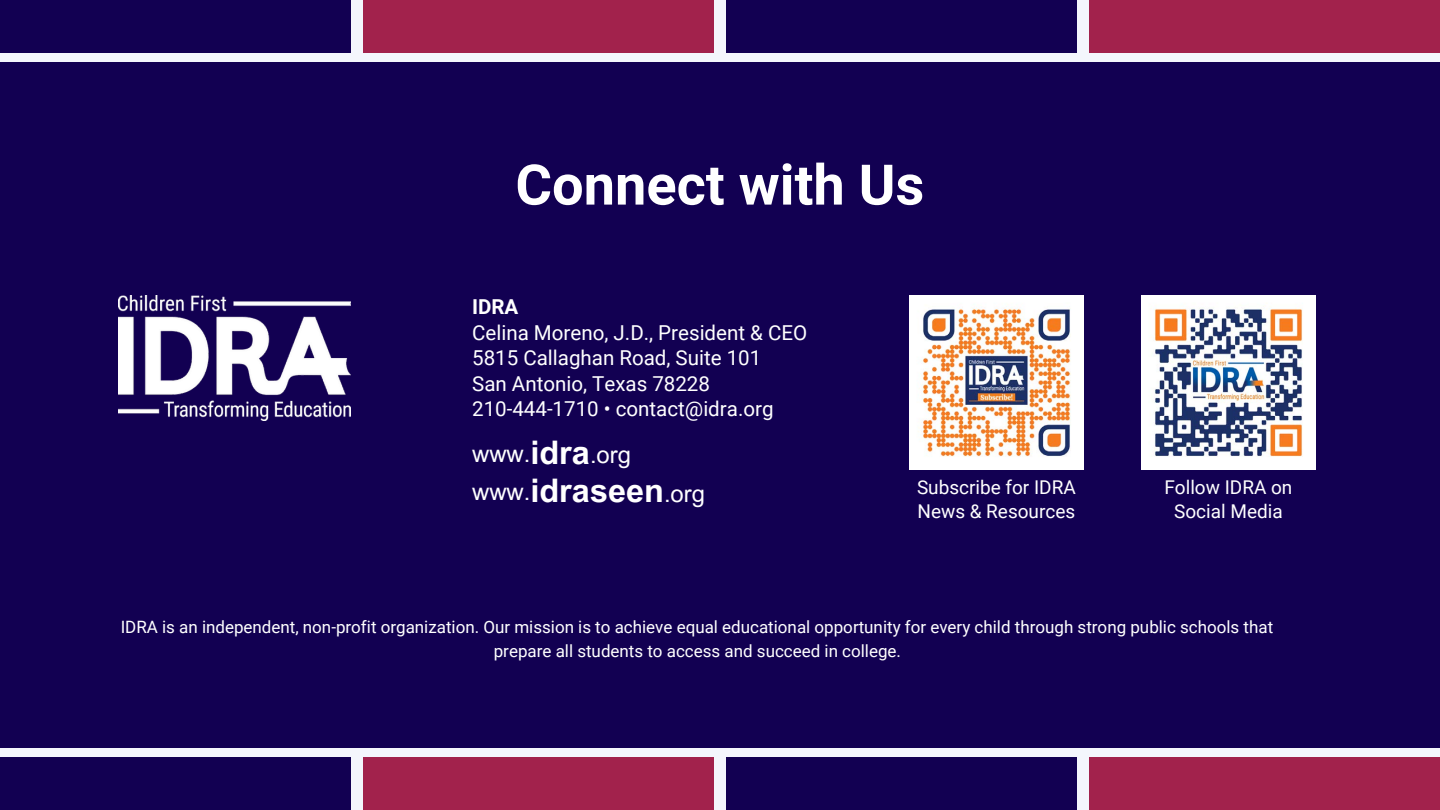
<style>
.page{position:relative;width:1440px;height:810px;background:#f4f6fc}
.page>*{position:absolute;margin:0;border:0;box-sizing:border-box;transform-origin:0 0}
.t1{font:700 56px "Roboto";color:#fff}
.t2{font:700 32.5px "Arial MT Pro";color:#fff}
.t3{font:23.8px "Arial MT Pro";color:#fff}
.t4{font:20.6px/25.5px "Roboto";color:#fff}
.t5{font:19px/23.2px "Roboto";color:#fff}
.t6{font:17px/23.2px "Roboto";color:#fff;text-align:center}
.s1{font-weight:700}
</style>
<div class="page">
<div style="left:0;top:62px;width:1440px;height:686px;background:#120052"></div>
<div style="left:726px;top:757px;width:351px;height:53px;background:#120052"></div>
<div style="left:1090px;top:757px;width:350px;height:53px;background:#a2224c"></div>
<img style="left:1141px;top:295px;width:174px;height:174px">
<img style="left:909px;top:295px;width:174px;height:174px">
<div style="left:0;top:757px;width:350px;height:53px;background:#120052"></div>
<div style="left:363px;top:757px;width:351px;height:53px;background:#a2224c"></div>
<div style="left:726px;top:0;width:351px;height:53px;background:#120052"></div>
<div style="left:1090px;top:0;width:350px;height:53px;background:#a2224c"></div>
<div style="left:0;top:0;width:350px;height:53px;background:#120052"></div>
<div style="left:363px;top:0;width:351px;height:53px;background:#a2224c"></div>
<img style="left:119px;top:295px;width:232px;height:126px">
<h3 class="t1" style="left:515px;top:153px;width:410px">Connect with Us</h3>
<h2 class="t4" style="left:472px;top:295px;width:336px"><span class="s1">IDRA<br></span>Celina Moreno, J.D., President &amp; CEO<br>5815 Callaghan Road, Suite 101<br>San Antonio, Texas 78228<br>210-444-1710 • contact@idra.org</h2>
<h3 class="t3" style="left:472px;top:444px;width:60px">www.</h3>
<p class="t2" style="left:530px;top:440px;width:61px">idra</p>
<h4 class="t3" style="left:590px;top:446px;width:43px">.org</h4>
<h4 class="t3" style="left:472px;top:483px;width:60px">www.</h4>
<p class="t2" style="left:530px;top:478px;width:135px">idraseen</p>
<p class="t3" style="left:664px;top:484px;width:43px">.org</p>
<h3 class="t5" style="left:917px;top:476px;width:160px">Subscribe for IDRA<br>News &amp; Resources</h3>
<h2 class="t5" style="left:1164px;top:476px;width:129px;text-align:center">Follow IDRA on<br>Social Media</h2>
<h3 class="t6" style="left:121px;top:616px;width:1154px">IDRA is an independent, non-profit organization. Our mission is to achieve equal educational opportunity for every child through strong public schools that prepare all students to access and succeed in college.</h3>
</div>
